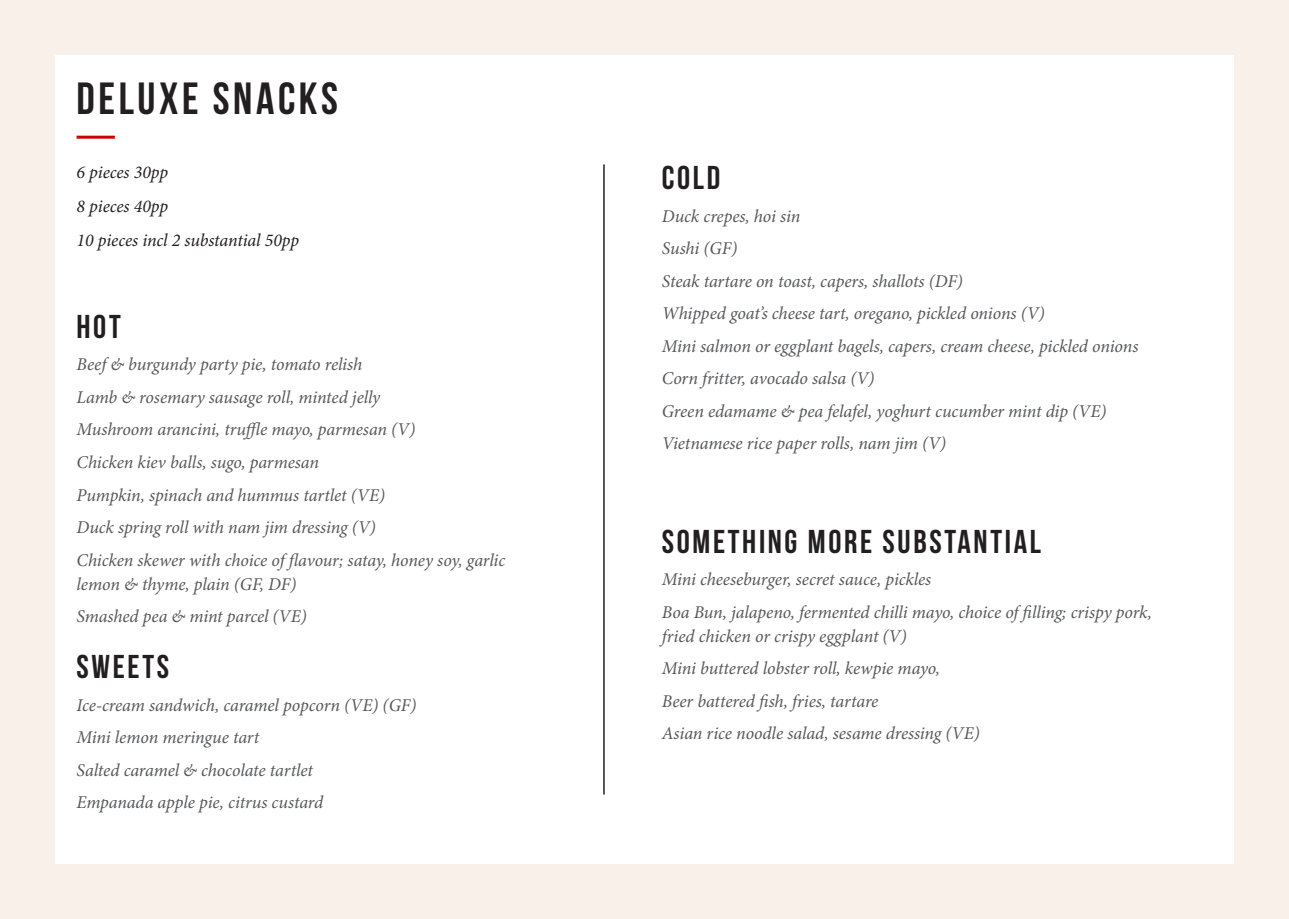
<style>
.page{position:relative;width:1289px;height:919px;background:#fff}
.page>*{position:absolute;margin:0;border:0;box-sizing:border-box;transform-origin:0 0}
.t1{font:700 45px "Bebas Neue";letter-spacing:.08em;color:#231f20}
.Beer_Description{font:700 33px "Bebas Neue";letter-spacing:.08em;color:#231f20}
.Sub_header{font:700 33px "Bebas Neue";color:#231f20}
.Beer_Description-2{font:italic 18px/24px "Minion Pro";letter-spacing:-.01em;color:#57585a}
.Beer_Description-3{font:italic 18px "Minion Pro";letter-spacing:-.01em;color:#231f20}
</style>
<div class="page">
<div style="left:0;top:0;width:1288px;height:918px;background:#f9f0e9"></div>
<div style="left:55px;top:55px;width:1178px;height:808px;background:#fff"></div>
<hr style="left:77px;top:136px;width:38px;height:3px;background:#c00">
<hr style="left:603px;top:164px;width:1px;height:630px;background:#231f20">
<p class="t1" style="left:77px;top:74px;width:263px">DELUXE SNACKS</p>
<p class="Beer_Description-3" style="left:77px;top:159px;width:93px">6 pieces 30pp</p>
<p class="Beer_Description-3" style="left:77px;top:194px;width:93px">8 pieces 40pp</p>
<p class="Beer_Description-3" style="left:77px;top:228px;width:224px">10 pieces incl 2 substantial 50pp</p>
<p class="Beer_Description" style="left:77px;top:308px;width:46px">HOT</p>
<p class="Beer_Description-2" style="left:77px;top:352px;width:287px">Beef &amp; burgundy party pie, tomato relish</p>
<p class="Beer_Description-2" style="left:77px;top:385px;width:305px">Lamb &amp; rosemary sausage roll, minted jelly</p>
<p class="Beer_Description-2" style="left:77px;top:417px;width:340px">Mushroom arancini, truffle mayo, parmesan (V)</p>
<p class="Beer_Description-2" style="left:77px;top:450px;width:244px">Chicken kiev balls, sugo, parmesan</p>
<p class="Beer_Description-2" style="left:77px;top:482px;width:310px">Pumpkin, spinach and hummus tartlet (VE)</p>
<p class="Beer_Description-2" style="left:77px;top:515px;width:301px">Duck spring roll with nam jim dressing (V)</p>
<p class="Beer_Description-2" style="left:77px;top:547px;width:430px">Chicken skewer with choice of flavour; satay, honey soy, garlic lemon &amp; thyme, plain (GF, DF)</p>
<p class="Beer_Description-2" style="left:77px;top:604px;width:232px">Smashed pea &amp; mint parcel (VE)</p>
<p class="Beer_Description" style="left:77px;top:648px;width:94px">SWEETS</p>
<p class="Beer_Description-2" style="left:77px;top:692px;width:341px">Ice-cream sandwich, caramel popcorn (VE) (GF)</p>
<p class="Beer_Description-2" style="left:77px;top:725px;width:184px">Mini lemon meringue tart</p>
<p class="Beer_Description-2" style="left:77px;top:757px;width:238px">Salted caramel &amp; chocolate tartlet</p>
<p class="Beer_Description-2" style="left:77px;top:790px;width:248px">Empanada apple pie, citrus custard</p>
<p class="Sub_header" style="left:662px;top:160px;width:60px">COLD</p>
<p class="Beer_Description-2" style="left:662px;top:204px;width:140px">Duck crepes, hoi sin</p>
<p class="Beer_Description-2" style="left:662px;top:236px;width:77px">Sushi (GF)</p>
<p class="Beer_Description-2" style="left:662px;top:269px;width:302px">Steak tartare on toast, capers, shallots (DF)</p>
<p class="Beer_Description-2" style="left:662px;top:301px;width:384px">Whipped goat’s cheese tart, oregano, pickled onions (V)</p>
<p class="Beer_Description-2" style="left:662px;top:334px;width:478px">Mini salmon or eggplant bagels, capers, cream cheese, pickled onions</p>
<p class="Beer_Description-2" style="left:662px;top:366px;width:214px">Corn fritter, avocado salsa (V)</p>
<p class="Beer_Description-2" style="left:662px;top:399px;width:446px">Green edamame &amp; pea felafel, yoghurt cucumber mint dip (VE)</p>
<p class="Beer_Description-2" style="left:662px;top:431px;width:286px">Vietnamese rice paper rolls, nam jim (V)</p>
<p class="Beer_Description" style="left:662px;top:523px;width:380px">SOMETHING MORE SUBSTANTIAL</p>
<p class="Beer_Description-2" style="left:662px;top:567px;width:271px">Mini cheeseburger, secret sauce, pickles</p>
<p class="Beer_Description-2" style="left:662px;top:599px;width:491px">Boa Bun, jalapeno, fermented chilli mayo, choice of filling; crispy pork, fried chicken or crispy eggplant (V)</p>
<p class="Beer_Description-2" style="left:662px;top:656px;width:279px">Mini buttered lobster roll, kewpie mayo,</p>
<p class="Beer_Description-2" style="left:662px;top:688px;width:218px">Beer battered fish, fries, tartare</p>
<p class="Beer_Description-2" style="left:662px;top:721px;width:319px">Asian rice noodle salad, sesame dressing (VE)</p>
</div>
